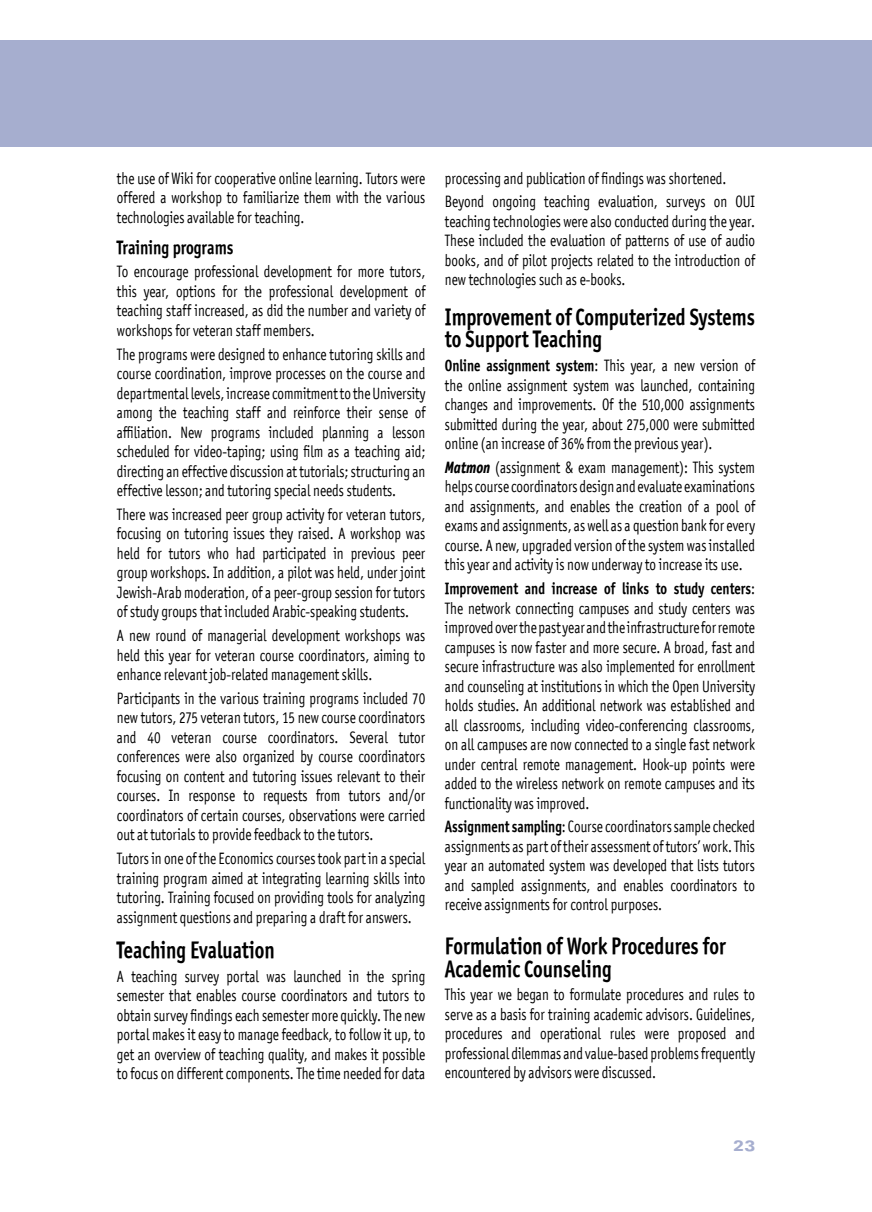
<style>
.page{position:relative;width:872px;height:1212px;background:#fff}
.page>*{position:absolute;margin:0;border:0;box-sizing:border-box;transform-origin:0 0}
.t1{font:24px/22.5px "Officina Sans OSITCTT Bold";color:#000;scale:.8 1}
.t2{font:19.5px "Officina Sans OSITCTT Bold";color:#000;scale:.8 1}
.t3{font:700 19.5px "MF Narkis Tam";color:#a6aecf}
.t4{font:16.5px/19.5px "Officina San ITC";color:#000;text-align:justify;scale:.8 1}
.t5{font:16.5px "Officina Sans OSITCTT Bold";color:#000;scale:.8 1}
.s1{font-family:"Officina Sans OSITCTT Bold"}
.s2{font-weight:800;font-style:italic}
.s3{font-family:"Officina San ITC"}
</style>
<div class="page">
<div style="left:0;top:41px;width:872px;height:106px;background:#a6aecf"></div>
<p class="t4" style="left:117px;top:168px;width:387px">the use of Wiki for cooperative online learning. Tutors were offered a workshop to familiarize them with the various technologies available for teaching.</p>
<p class="t2" style="left:117px;top:235px;width:147px">Training programs</p>
<p class="t4" style="left:117px;top:262px;width:387px">To encourage professional development for more tutors, this year, options for the professional development of teaching staff increased, as did the number and variety of workshops for veteran staff members.</p>
<p class="t4" style="left:117px;top:344px;width:387px">The programs were designed to enhance tutoring skills and course coordination, improve processes on the course and departmental levels, increase commitment to the University among the teaching staff and reinforce their sense of affiliation. New programs included planning a lesson scheduled for video-taping; using film as a teaching aid; directing an effective discussion at tutorials; structuring an effective lesson; and tutoring special needs students.</p>
<p class="t4" style="left:117px;top:504px;width:387px">There was increased peer group activity for veteran tutors, focusing on tutoring issues they raised. A workshop was held for tutors who had participated in previous peer group workshops. In addition, a pilot was held, under joint Jewish-Arab moderation, of a peer-group session for tutors of study groups that included Arabic-speaking students.</p>
<p class="t4" style="left:117px;top:626px;width:387px">A new round of managerial development workshops was held this year for veteran course coordinators, aiming to enhance relevant job-related management skills.</p>
<p class="t4" style="left:117px;top:688px;width:387px">Participants in the various training programs included 70 new tutors, 275 veteran tutors, 15 new course coordinators and 40 veteran course coordinators. Several tutor conferences were also organized by course coordinators focusing on content and tutoring issues relevant to their courses. In response to requests from tutors and/or coordinators of certain courses, observations were carried out at tutorials to provide feedback to the tutors.</p>
<p class="t4" style="left:117px;top:849px;width:387px">Tutors in one of the Economics courses took part in a special training program aimed at integrating learning skills into tutoring. Training focused on providing tools for analyzing assignment questions and preparing a draft for answers.</p>
<h1 class="t1" style="left:117px;top:938px;width:199px">Teaching Evaluation</h1>
<p class="t4" style="left:117px;top:966px;width:387px">A teaching survey portal was launched in the spring semester that enables course coordinators and tutors to obtain survey findings each semester more quickly. The new portal makes it easy to manage feedback, to follow it up, to get an overview of teaching quality, and makes it possible to focus on different components. The time needed for data</p>
<p class="t4" style="left:445px;top:166px;width:389px;line-height:23.7px">processing and publication of findings was shortened.<br>Beyond ongoing teaching evaluation, surveys on OUI</p>
<p class="t4" style="left:445px;top:211px;width:389px">teaching technologies were also conducted during the year.<br>These included the evaluation of patterns of use of audio books, and of pilot projects related to the introduction of new technologies such as e-books.</p>
<h1 class="t1" style="left:445px;top:305px;width:389px">Improvement of Computerized Systems to Support Teaching</h1>
<p class="t4" style="left:445px;top:356px;width:389px"><span class="s1">Online assignment system</span>: This year, a new version of the online assignment system was launched, containing changes and improvements. Of the 510,000 assignments submitted during the year, about 275,000 were submitted online (an increase of 36% from the previous year).</p>
<p class="t4" style="left:445px;top:457px;width:389px"><span class="s2">Matmon</span> (assignment &amp; exam management): This system helps course coordinators design and evaluate examinations and assignments, and enables the creation of a pool of exams and assignments, as well as a question bank for every course. A new, upgraded version of the system was installed this year and activity is now underway to increase its use.</p>
<p class="t5" style="left:445px;top:578px;width:389px">Improvement and increase of links to study centers<span class="s3">:</span></p>
<p class="t4" style="left:445px;top:598px;width:389px">The network connecting campuses and study centers was improved over the past year and the infrastructure for remote campuses is now faster and more secure. A broad, fast and secure infrastructure was also implemented for enrollment and counseling at institutions in which the Open University holds studies. An additional network was established and all classrooms, including video-conferencing classrooms, on all campuses are now connected to a single fast network under central remote management. Hook-up points were added to the wireless network on remote campuses and its functionality was improved.</p>
<p class="t4" style="left:445px;top:817px;width:389px"><span class="s1">Assignment sampling</span>: Course coordinators sample checked assignments as part of their assessment of tutors’ work. This year an automated system was developed that lists tutors and sampled assignments, and enables coordinators to receive assignments for control purposes.</p>
<h1 class="t1" style="left:445px;top:934px;width:352px">Formulation of Work Procedures for<br>Academic Counseling</h1>
<p class="t4" style="left:445px;top:985px;width:389px">This year we began to formulate procedures and rules to serve as a basis for training academic advisors. Guidelines, procedures and operational rules were proposed and professional dilemmas and value-based problems frequently encountered by advisors were discussed.</p>
<p class="t3" style="left:733px;top:1133px;width:23px">23</p>
</div>
